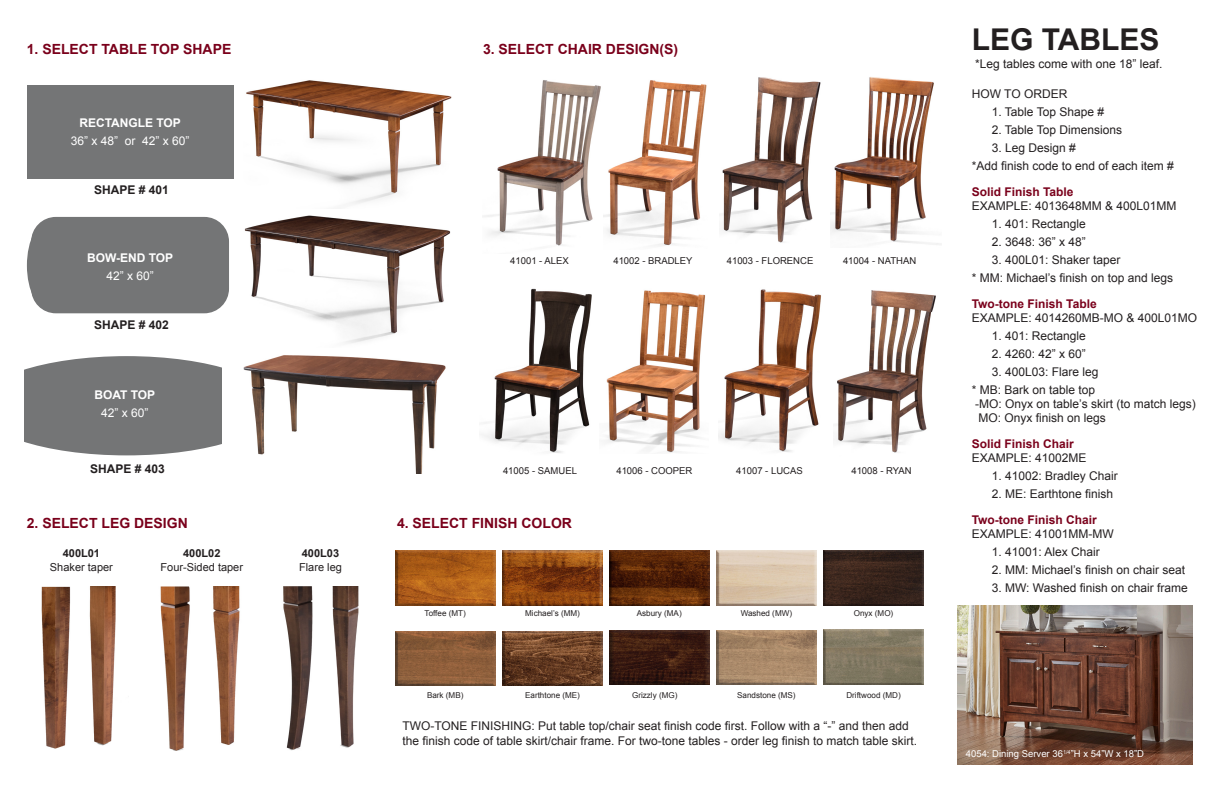
<style>
.page{position:relative;width:1224px;height:792px;background:#fff}
.page>*{position:absolute;margin:0;border:0;box-sizing:border-box;transform-origin:0 0}
.t1{font:700 30px "Arial";color:#231f20}
.t2{font:700 14px "Arial";color:#7a001b}
.t3{font:12px/14.4px "Arial";color:#231f20}
.t4{font:700 12px "Arial";color:#7a001b}
.t5{font:12px "Arial";color:#fff}
.t6{font:700 12px "Arial";color:#fff}
.t7{font:700 12px "Arial";color:#231f20}
.t8{font:11px "Arial";color:#231f20}
.t9{font:700 11px "Arial";color:#231f20}
.t10{font:9.5px "Arial";color:#231f20}
.t11{font:9.5px "Arial";color:#fff}
.t12{font:8.1px "Arial";color:#231f20}
</style>
<div class="page">
<img style="left:246px;top:80px;width:206px;height:124px">
<div style="left:27px;top:85px;width:207px;height:93px;background:#747576"></div>
<div style="left:31px;top:217px;width:198px;height:96px;background:#747576;border-radius:25px"></div>
<svg style="left:24px;top:356px;width:198px;height:99px;background:#7e7f80"></svg>
<div style="left:27px;top:220px;width:47px;height:91px;background:#747576;border-radius:50%"></div>
<img style="left:244px;top:215px;width:206px;height:128px">
<img style="left:243px;top:355px;width:203px;height:119px">
<img style="left:41px;top:587px;width:30px;height:162px">
<img style="left:283px;top:587px;width:76px;height:164px">
<img style="left:160px;top:587px;width:80px;height:163px">
<img style="left:89px;top:587px;width:27px;height:159px">
<img style="left:483px;top:80px;width:118px;height:166px">
<img style="left:603px;top:80px;width:104px;height:166px">
<img style="left:831px;top:77px;width:110px;height:168px">
<img style="left:606px;top:290px;width:100px;height:163px">
<img style="left:718px;top:289px;width:103px;height:163px">
<img style="left:836px;top:290px;width:100px;height:163px">
<img style="left:481px;top:288px;width:111px;height:165px">
<img style="left:722px;top:77px;width:99px;height:166px">
<img style="left:395px;top:632px;width:100px;height:54px">
<img style="left:609px;top:551px;width:100px;height:54px">
<img style="left:609px;top:630px;width:100px;height:54px">
<img style="left:716px;top:630px;width:100px;height:54px">
<img style="left:503px;top:632px;width:99px;height:54px">
<img style="left:395px;top:551px;width:100px;height:54px">
<img style="left:716px;top:551px;width:100px;height:54px">
<img style="left:503px;top:551px;width:99px;height:54px">
<img style="left:824px;top:551px;width:99px;height:54px">
<img style="left:824px;top:630px;width:99px;height:54px">
<img style="left:957px;top:605px;width:235px;height:159px">
<p class="t2" style="left:27px;top:40px;width:206px">1. SELECT TABLE TOP SHAPE</p>
<p class="t6" style="left:79px;top:115px;width:103px">RECTANGLE TOP</p>
<p class="t5" style="left:71px;top:133px;width:120px">36” x 48” or 42” x 60”</p>
<p class="t7" style="left:94px;top:182px;width:76px">SHAPE # 401</p>
<p class="t6" style="left:87px;top:250px;width:88px">BOW-END TOP</p>
<p class="t5" style="left:106px;top:268px;width:49px">42” x 60”</p>
<p class="t7" style="left:94px;top:317px;width:76px">SHAPE # 402</p>
<p class="t6" style="left:94px;top:387px;width:62px">BOAT TOP</p>
<p class="t5" style="left:101px;top:405px;width:49px">42” x 60”</p>
<p class="t7" style="left:90px;top:461px;width:76px">SHAPE # 403</p>
<p class="t2" style="left:27px;top:514px;width:163px">2. SELECT LEG DESIGN</p>
<p class="t9" style="left:63px;top:546px;width:39px">400L01</p>
<p class="t8" style="left:50px;top:560px;width:64px">Shaker taper</p>
<p class="t9" style="left:183px;top:546px;width:39px">400L02</p>
<p class="t8" style="left:161px;top:560px;width:84px">Four-Sided taper</p>
<p class="t9" style="left:302px;top:546px;width:39px">400L03</p>
<p class="t8" style="left:299px;top:560px;width:44px">Flare leg</p>
<p class="t2" style="left:483px;top:40px;width:197px">3. SELECT CHAIR DESIGN(S)</p>
<p class="t10" style="left:613px;top:255px;width:81px">41002 - BRADLEY</p>
<p class="t10" style="left:727px;top:255px;width:88px">41003 - FLORENCE</p>
<p class="t10" style="left:510px;top:255px;width:60px">41001 - ALEX</p>
<p class="t10" style="left:843px;top:255px;width:75px">41004 - NATHAN</p>
<p class="t10" style="left:503px;top:465px;width:75px">41005 - SAMUEL</p>
<p class="t10" style="left:616px;top:465px;width:78px">41006 - COOPER</p>
<p class="t10" style="left:736px;top:465px;width:68px">41007 - LUCAS</p>
<p class="t10" style="left:851px;top:465px;width:62px">41008 - RYAN</p>
<p class="t2" style="left:397px;top:514px;width:177px">4. SELECT FINISH COLOR</p>
<p class="t12" style="left:425px;top:608px;width:43px">Toffee (MT)</p>
<p class="t12" style="left:525px;top:608px;width:56px">Michael’s (MM)</p>
<p class="t12" style="left:637px;top:608px;width:46px">Asbury (MA)</p>
<p class="t12" style="left:741px;top:608px;width:53px">Washed (MW)</p>
<p class="t12" style="left:854px;top:608px;width:41px">Onyx (MO)</p>
<p class="t12" style="left:427px;top:690px;width:38px">Bark (MB)</p>
<p class="t12" style="left:525px;top:690px;width:56px">Earthtone (ME)</p>
<p class="t12" style="left:632px;top:690px;width:47px">Grizzly (MG)</p>
<p class="t12" style="left:737px;top:690px;width:60px">Sandstone (MS)</p>
<p class="t12" style="left:846px;top:690px;width:56px">Driftwood (MD)</p>
<p class="t3" style="left:402px;top:719px;width:516px">TWO-TONE FINISHING: Put table top/chair seat finish code first. Follow with a “-” and then add the finish code of table skirt/chair frame. For two-tone tables - order leg finish to match table skirt.</p>
<p class="t1" style="left:972px;top:20px;width:189px">LEG TABLES</p>
<p class="t3" style="left:975px;top:57px;width:189px">*Leg tables come with one 18” leaf.</p>
<p class="t3" style="left:972px;top:87px;width:97px">HOW TO ORDER</p>
<p class="t3" style="left:992px;top:105px;width:114px">1. Table Top Shape #</p>
<p class="t3" style="left:992px;top:123px;width:132px">2. Table Top Dimensions</p>
<p class="t3" style="left:992px;top:141px;width:86px">3. Leg Design #</p>
<p class="t3" style="left:972px;top:159px;width:204px">*Add finish code to end of each item #</p>
<p class="t4" style="left:972px;top:184px;width:103px">Solid Finish Table</p>
<p class="t3" style="left:972px;top:199px;width:206px">EXAMPLE: 4013648MM &amp; 400L01MM</p>
<p class="t3" style="left:992px;top:217px;width:96px">1. 401: Rectangle</p>
<p class="t3" style="left:992px;top:235px;width:96px">2. 3648: 36” x 48”</p>
<p class="t3" style="left:992px;top:253px;width:130px">3. 400L01: Shaker taper</p>
<p class="t3" style="left:972px;top:271px;width:203px">* MM: Michael’s finish on top and legs</p>
<p class="t4" style="left:972px;top:296px;width:126px">Two-tone Finish Table</p>
<p class="t3" style="left:972px;top:311px;width:227px">EXAMPLE: 4014260MB-MO &amp; 400L01MO</p>
<p class="t3" style="left:992px;top:329px;width:96px">1. 401: Rectangle</p>
<p class="t3" style="left:992px;top:347px;width:96px">2. 4260: 42” x 60”</p>
<p class="t3" style="left:992px;top:365px;width:108px">3. 400L03: Flare leg</p>
<p class="t3" style="left:972px;top:383px;width:125px">* MB: Bark on table top</p>
<p class="t3" style="left:975px;top:397px;width:222px">-MO: Onyx on table’s skirt (to match legs)</p>
<p class="t3" style="left:979px;top:411px;width:129px">MO: Onyx finish on legs</p>
<p class="t4" style="left:972px;top:436px;width:104px">Solid Finish Chair</p>
<p class="t3" style="left:972px;top:451px;width:116px">EXAMPLE: 41002ME</p>
<p class="t3" style="left:992px;top:469px;width:128px">1. 41002: Bradley Chair</p>
<p class="t3" style="left:992px;top:487px;width:123px">2. ME: Earthtone finish</p>
<p class="t4" style="left:972px;top:512px;width:127px">Two-tone Finish Chair</p>
<p class="t3" style="left:972px;top:527px;width:144px">EXAMPLE: 41001MM-MW</p>
<p class="t3" style="left:992px;top:545px;width:110px">1. 41001: Alex Chair</p>
<p class="t3" style="left:992px;top:563px;width:195px">2. MM: Michael’s finish on chair seat</p>
<p class="t3" style="left:992px;top:581px;width:198px">3. MW: Washed finish on chair frame</p>
<p class="t11" style="left:966px;top:748px;width:180px">4054: Dining Server 36<sup>1/4</sup>”H x 54”W x 18”D</p>
</div>
